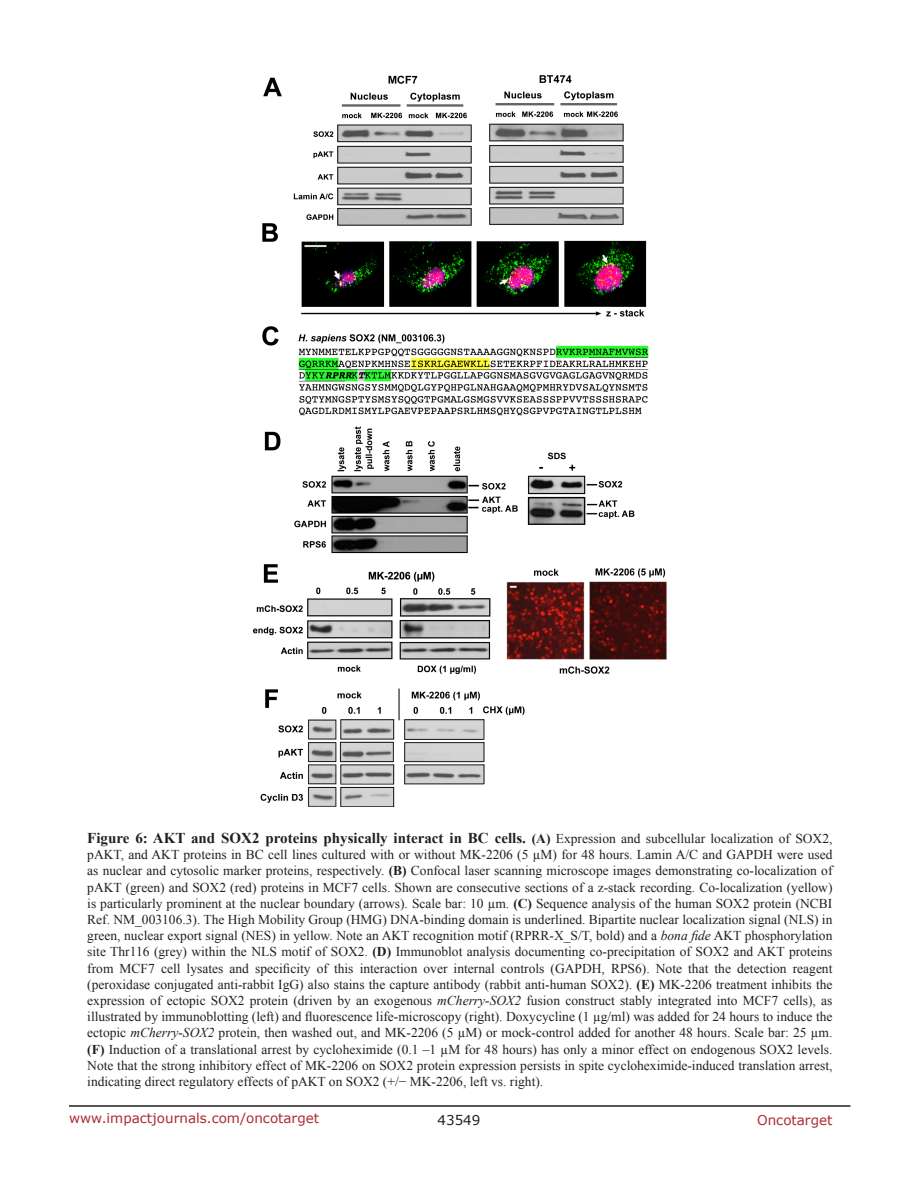
<style>
.page{position:relative;width:918px;height:1188px;background:#fff}
.page>*{position:absolute;margin:0;border:0;box-sizing:border-box;transform-origin:0 0}
.FigureText{font:700 15px "Times New Roman";color:#221f22}
.FigureText-2{font:13.5px/16.2px "Times New Roman";color:#221f22;text-align:justify}
.t1{font:13.5px "Verdana";color:#ac2b31}
.t2{font:13.5px "Verdana";color:#221f22}
.s1{font-size:13.5px}
.s2{font-weight:400;font-size:13.5px}
.s3{font-weight:700}
.s4{font-style:italic}
</style>
<div class="page">
<hr style="left:69px;top:1105px;width:781px;height:2px;background:#231f20">
<img style="left:253px;top:76px;width:413px;height:730px">
<p class="FigureText" style="left:87px;top:828px;width:747px">Figure 6: AKT and SOX2 proteins physically interact in BC cells. <span class="s1">(A)</span> <span class="s2">Expression and subcellular localization of SOX2,</span></p>
<p class="FigureText-2" style="left:87px;top:846px;width:747px">pAKT, and AKT proteins in BC cell lines cultured with or without MK-2206 (5 µM) for 48 hours. Lamin A/C and GAPDH were used as nuclear and cytosolic marker proteins, respectively. <span class="s3">(B)</span> Confocal laser scanning microscope images demonstrating co-localization of pAKT (green) and SOX2 (red) proteins in MCF7 cells. Shown are consecutive sections of a z-stack recording. Co-localization (yellow) is particularly prominent at the nuclear boundary (arrows). Scale bar: 10 µm. <span class="s3">(C)</span> Sequence analysis of the human SOX2 protein (NCBI Ref. NM_003106.3). The High Mobility Group (HMG) DNA-binding domain is underlined. Bipartite nuclear localization signal (NLS) in green, nuclear export signal (NES) in yellow. Note an AKT recognition motif (RPRR-X_S/T, bold) and a <span class="s4">bona fide</span> AKT phosphorylation site Thr116 (grey) within the NLS motif of SOX2. <span class="s3">(D)</span> Immunoblot analysis documenting co-precipitation of SOX2 and AKT proteins from MCF7 cell lysates and specificity of this interaction over internal controls (GAPDH, RPS6). Note that the detection reagent (peroxidase conjugated anti-rabbit IgG) also stains the capture antibody (rabbit anti-human SOX2). <span class="s3">(E)</span> MK-2206 treatment inhibits the expression of ectopic SOX2 protein (driven by an exogenous <span class="s4">mCherry-SOX2</span> fusion construct stably integrated into MCF7 cells), as illustrated by immunoblotting (left) and fluorescence life-microscopy (right). Doxycycline (1 µg/ml) was added for 24 hours to induce the ectopic <span class="s4">mCherry-SOX2</span> protein, then washed out, and MK-2206 (5 µM) or mock-control added for another 48 hours. Scale bar: 25 µm. <span class="s3">(F)</span> Induction of a translational arrest by cycloheximide (0.1 –1 µM for 48 hours) has only a minor effect on endogenous SOX2 levels.<br>Note that the strong inhibitory effect of MK-2206 on SOX2 protein expression persists in spite cycloheximide-induced translation arrest, indicating direct regulatory effects of pAKT on SOX2 (+/− MK-2206, left vs. right).</p>
<p class="t1" style="left:69px;top:1109px;width:252px">www.impactjournals.com/oncotarget</p>
<p class="t2" style="left:438px;top:1111px;width:44px">43549</p>
<p class="t1" style="left:757px;top:1111px;width:77px">Oncotarget</p>
</div>
